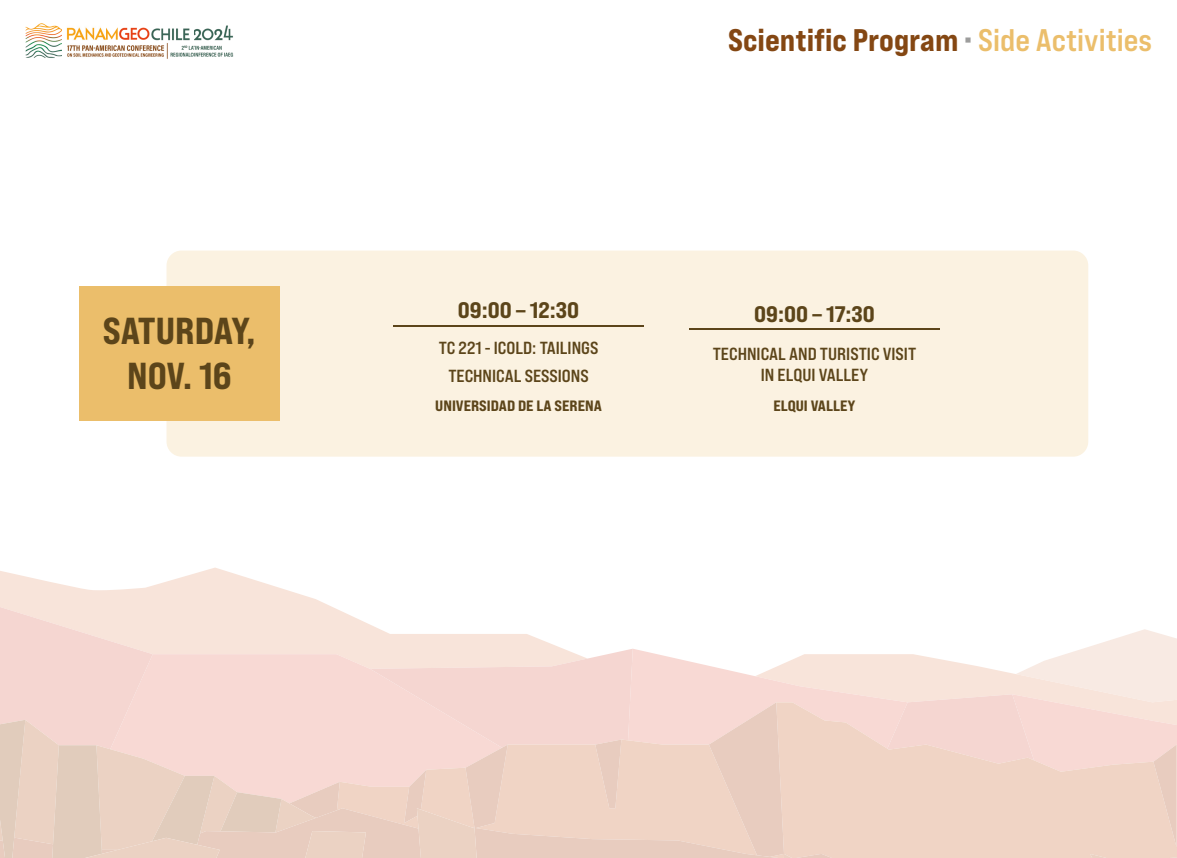
<style>
.page{position:relative;width:1177px;height:858px;background:#fff}
.page>*{position:absolute;margin:0;border:0;box-sizing:border-box;transform-origin:0 0}
.t1{font:37.5px/45px "Bebas Neue Pro Exp Eb";letter-spacing:-.005em;color:#5c451a;text-align:center}
.t2{font:31.25px "Bebas Neue Pro Exp Eb";color:#844713}
.t3{font:22.5px "Bebas Neue Pro Exp Eb";color:#5c451a;scale:1.05 1}
.t4{font:17.5px/28.1px "Bebas Neue Pro Exp Bd";color:#5c451a;text-align:center}
.t5{font:15px "Bebas Neue Pro Exp Eb";color:#5c451a;scale:1.05 1}
.s1{color:#9d9d9c}
.s2{font-family:"Bebas Neue Pro Exp Bd";color:#ebbe6b}
</style>
<div class="page">
<img style="left:25px;top:23px;width:209px;height:36px">
<div style="left:166px;top:250px;width:922px;height:206px;background:#fbf2e1;border-radius:15px"></div>
<div style="left:79px;top:286px;width:200px;height:135px;background:#ebbe6b"></div>
<hr style="left:393px;top:325px;width:250px;height:2px;background:#5c451a">
<hr style="left:689px;top:328px;width:250px;height:2px;background:#5c451a">
<svg style="left:0;top:567px;width:315px;height:32px;fill:#f8e4da"></svg>
<svg style="left:281px;top:599px;width:606px;height:114px"></svg>
<svg style="left:632px;top:702px;width:255px;height:106px;background:#f2d5c9"></svg>
<svg style="left:887px;top:629px;width:289px;height:179px;background:#f6e0d8"></svg>
<div style="left:281px;top:808px;width:895px;height:49px;background:#f0d4c5"></div>
<svg style="left:1089px;top:853px;width:24px;height:4px"></svg>
<svg style="left:709px;top:702px;width:86px;height:155px;background:#ecd0c3"></svg>
<svg style="left:289px;top:648px;width:343px;height:209px;background:#f2d5cc"></svg>
<svg style="left:0;top:599px;width:281px;height:258px;background:#f0d6cc"></svg>
<h1 class="t1" style="left:103px;top:308px;width:154px">SATURDAY,<br>NOV. 16</h1>
<p class="t3" style="left:458px;top:296px;width:117px">09:00 – 12:30</p>
<p class="t4" style="left:438px;top:333px;width:161px">TC 221 - ICOLD: TAILINGS<br>TECHNICAL SESSIONS</p>
<p class="t5" style="left:435px;top:396px;width:160px">UNIVERSIDAD DE LA SERENA</p>
<h2 class="t2" style="left:728px;top:20px;width:425px">Scientific Program <span class="s1">∙</span> <span class="s2">Side Activities</span></h2>
<p class="t3" style="left:754px;top:299px;width:116px">09:00 – 17:30</p>
<p class="t4" style="left:712px;top:343px;width:205px;line-height:21px">TECHNICAL AND TURISTIC VISIT<br>IN ELQUI VALLEY</p>
<p class="t5" style="left:773px;top:396px;width:80px">ELQUI VALLEY</p>
</div>
